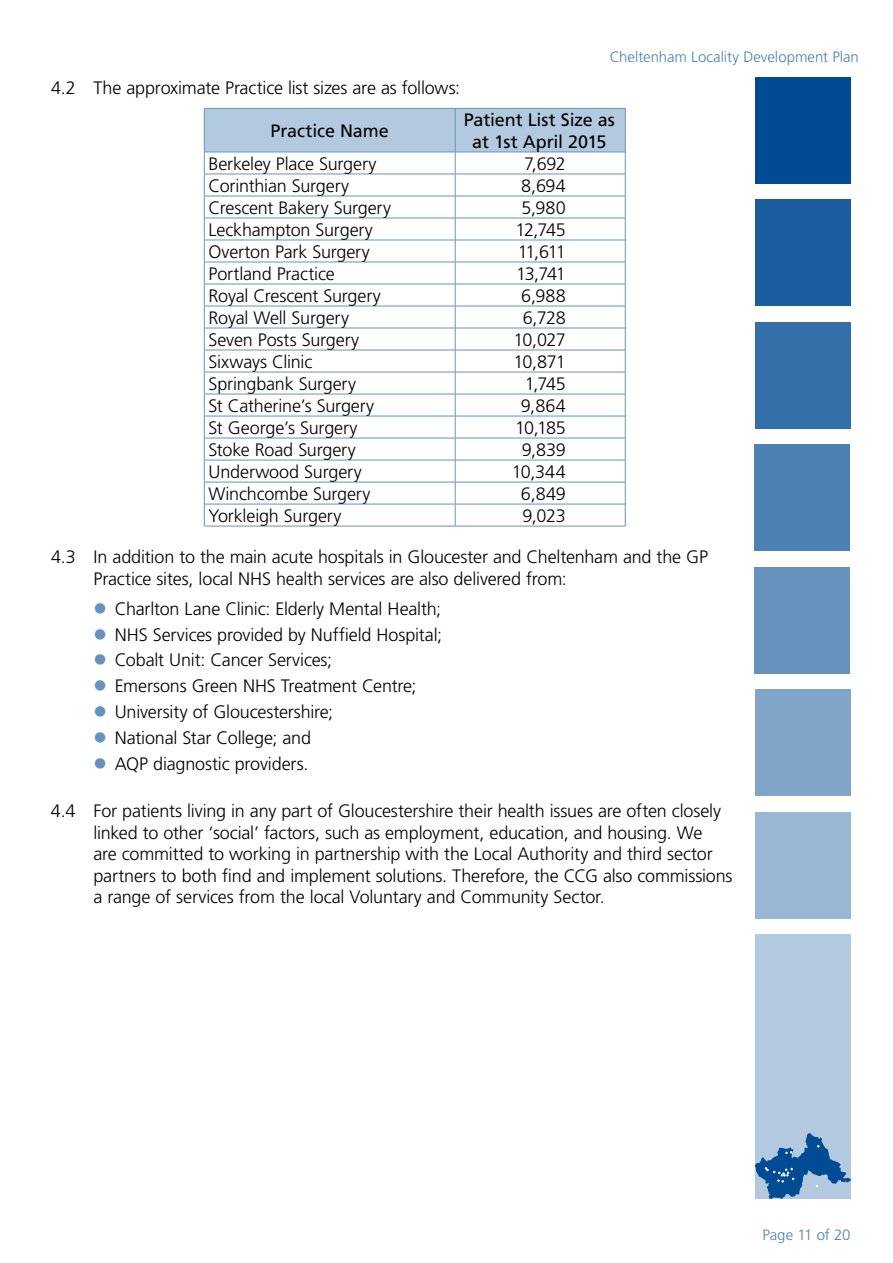
<style>
.page{position:relative;width:893px;height:1263px;background:#fff}
.page>*{position:absolute;margin:0;border:0;box-sizing:border-box;transform-origin:0 0}
.t1{font:300 18px/25.8px "Frutiger LT";letter-spacing:-.01em;color:#000}
.t2{font:18px/21.6px "Frutiger LT";letter-spacing:-.005em;color:#000;text-align:center}
.t3{font:300 15px "Frutiger LT";color:#4d81b4}
</style>
<div class="page">
<div style="left:755px;top:935px;width:96px;height:264px;background:#b3c9df"></div>
<svg style="left:755px;top:1133px;width:96px;height:66px"></svg>
<div style="left:755px;top:77px;width:95px;height:106px;background:#004b93"></div>
<div style="left:755px;top:445px;width:95px;height:106px;background:#4d81b4"></div>
<div style="left:755px;top:199px;width:95px;height:107px;background:#1a5d9e"></div>
<div style="left:755px;top:567px;width:95px;height:106px;background:#6693be"></div>
<div style="left:755px;top:322px;width:95px;height:106px;background:#336fa9"></div>
<div style="left:755px;top:690px;width:95px;height:106px;background:#80a5c9"></div>
<div style="left:755px;top:812px;width:95px;height:106px;background:#99b7d4"></div>
<svg style="left:204px;top:108px;width:422px;height:418px"></svg>
<hr style="left:204px;top:526px;width:251px;height:1px;background:#6693be">
<hr style="left:455px;top:526px;width:170px;height:1px;background:#6693be">
<p class="t3" style="left:610px;top:49px;width:251px">Cheltenham Locality Development Plan</p>
<p class="t1" style="left:51px;top:75px;width:411px">4.2 The approximate Practice list sizes are as follows:</p>
<p class="t2" style="left:271px;top:120px;width:120px">Practice Name</p>
<p class="t2" style="left:464px;top:109px;width:153px">Patient List Size as at 1st April 2015</p>
<p class="t1" style="left:209px;top:151px;width:169px">Berkeley Place Surgery</p>
<p class="t1" style="left:524px;top:151px;width:43px">7,692</p>
<p class="t1" style="left:209px;top:173px;width:142px">Corinthian Surgery</p>
<p class="t1" style="left:521px;top:173px;width:46px">8,694</p>
<p class="t1" style="left:209px;top:195px;width:184px">Crescent Bakery Surgery</p>
<p class="t1" style="left:521px;top:195px;width:46px">5,980</p>
<p class="t1" style="left:209px;top:217px;width:166px">Leckhampton Surgery</p>
<p class="t1" style="left:515px;top:217px;width:52px">12,745</p>
<p class="t1" style="left:209px;top:239px;width:163px">Overton Park Surgery</p>
<p class="t1" style="left:518px;top:239px;width:50px">11,611</p>
<p class="t1" style="left:209px;top:261px;width:128px">Portland Practice</p>
<p class="t1" style="left:516px;top:261px;width:51px">13,741</p>
<p class="t1" style="left:209px;top:283px;width:174px">Royal Crescent Surgery</p>
<p class="t1" style="left:521px;top:283px;width:46px">6,988</p>
<p class="t1" style="left:209px;top:305px;width:142px">Royal Well Surgery</p>
<p class="t1" style="left:523px;top:305px;width:45px">6,728</p>
<p class="t1" style="left:209px;top:327px;width:152px">Seven Posts Surgery</p>
<p class="t1" style="left:514px;top:327px;width:54px">10,027</p>
<p class="t1" style="left:209px;top:349px;width:105px">Sixways Clinic</p>
<p class="t1" style="left:513px;top:349px;width:54px">10,871</p>
<p class="t1" style="left:209px;top:371px;width:149px">Springbank Surgery</p>
<p class="t1" style="left:525px;top:371px;width:43px">1,745</p>
<p class="t1" style="left:209px;top:393px;width:167px">St Catherine’s Surgery</p>
<p class="t1" style="left:521px;top:393px;width:46px">9,864</p>
<p class="t1" style="left:209px;top:415px;width:151px">St George’s Surgery</p>
<p class="t1" style="left:515px;top:415px;width:52px">10,185</p>
<p class="t1" style="left:209px;top:437px;width:149px">Stoke Road Surgery</p>
<p class="t1" style="left:522px;top:437px;width:46px">9,839</p>
<p class="t1" style="left:209px;top:459px;width:155px">Underwood Surgery</p>
<p class="t1" style="left:512px;top:459px;width:55px">10,344</p>
<p class="t1" style="left:209px;top:481px;width:163px">Winchcombe Surgery</p>
<p class="t1" style="left:521px;top:481px;width:46px">6,849</p>
<p class="t1" style="left:209px;top:503px;width:134px">Yorkleigh Surgery</p>
<p class="t1" style="left:522px;top:503px;width:45px">9,023</p>
<p class="t1" style="left:94px;top:546px;width:616px;line-height:21.6px;text-indent:-43px">4.3 In addition to the main acute hospitals in Gloucester and Cheltenham and the GP<br>Practice sites, local NHS health services are also delivered from:</p>
<p class="t1" style="left:115px;top:596px;width:329px">Charlton Lane Clinic: Elderly Mental Health; NHS Services provided by Nuffield Hospital; Cobalt Unit: Cancer Services;<br>Emersons Green NHS Treatment Centre; University of Gloucestershire;<br>National Star College; and<br>AQP diagnostic providers.</p>
<p class="t1" style="left:93px;top:800px;width:641px;line-height:21.6px;text-indent:-43px">4.4 For patients living in any part of Gloucestershire their health issues are often closely linked to other ‘social’ factors, such as employment, education, and housing. We<br>are committed to working in partnership with the Local Authority and third sector partners to both find and implement solutions. Therefore, the CCG also commissions a range of services from the local Voluntary and Community Sector.</p>
<p class="t3" style="left:762px;top:1226px;width:90px">Page 11 of 20</p>
</div>
